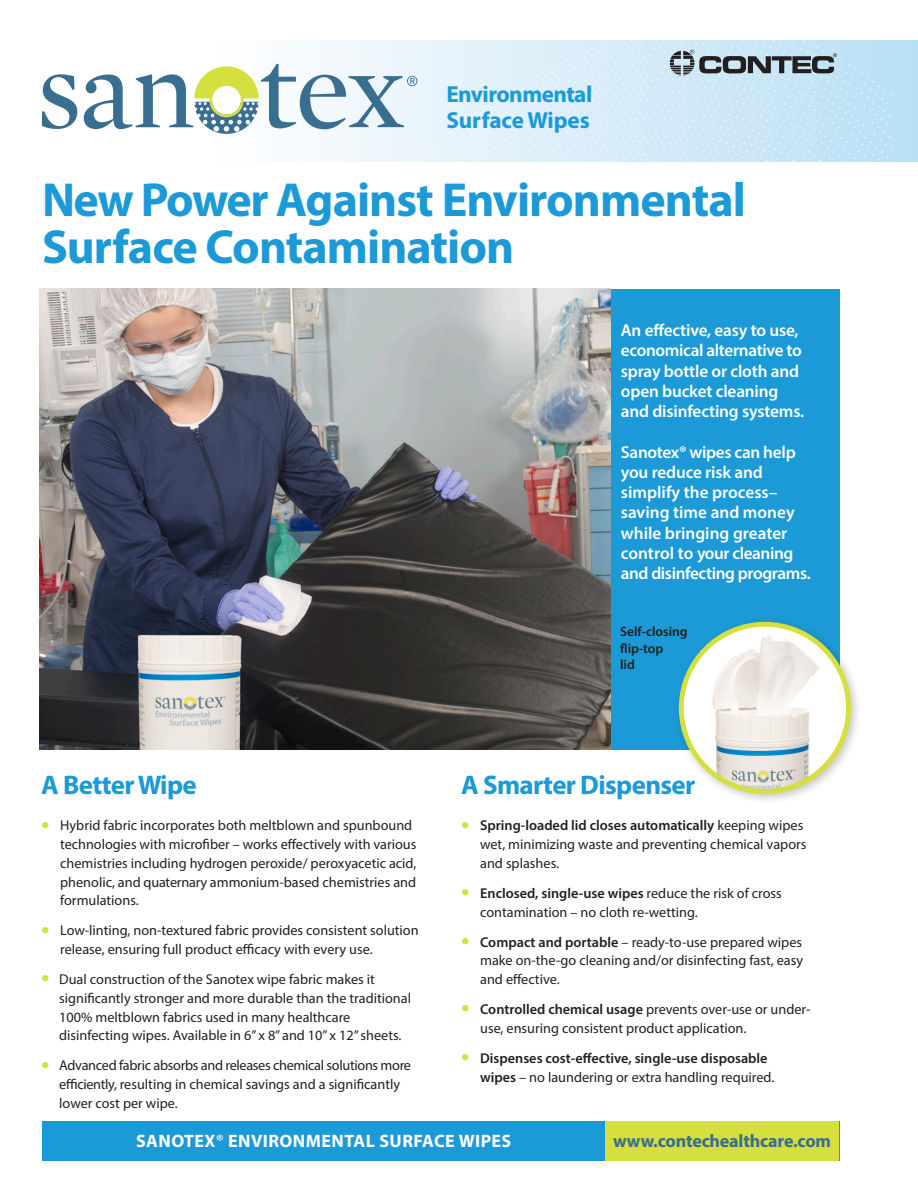
<style>
.page{position:relative;width:918px;height:1188px;background:#fff}
.page>*{position:absolute;margin:0;border:0;box-sizing:border-box;transform-origin:0 0}
.t1{font:700 48px/46.5px "Myriad Pro";letter-spacing:-.02em;color:#1b9ad7}
.t2{font:700 27px "Myriad Pro";letter-spacing:-.025em;color:#1b9ad7}
.t3{font:700 23.25px/25.5px "Myriad Pro";letter-spacing:-.025em;color:#1b9ad7}
.t4{font:700 18px "Myriad Pro";letter-spacing:.025em;color:#fff}
.t5{font:700 18px "Myriad Pro";letter-spacing:-.01em;color:#386e8f}
.t6{font:600 17.25px/20.2px "Myriad Pro";letter-spacing:-.01em;color:#fff}
.t7{font:14.25px/18.8px "Myriad Pro";color:#231f20}
.t8{font:14.25px/18.8px "Myriad Pro";letter-spacing:-.02em;color:#231f20}
.t9{font:600 14.25px/18.8px "Myriad Pro";color:#231f20}
.text{font:600 13.5px/16.5px "Myriad Pro";letter-spacing:-.005em;color:#231f20}
.s1{font-size:30px;color:#d5df3e}
.s2{font-weight:600}
.s3{font-weight:400;font-size:30px;color:#d5df3e}
.s4{font-weight:400}
</style>
<div class="page">
<div style="left:610px;top:289px;width:229px;height:461px;background:#1b9ad7"></div>
<img style="left:40px;top:328px;width:570px;height:422px">
<div style="left:0;top:40px;width:918px;height:122px;background:#b9e0f5"></div>
<svg style="left:0;top:40px;width:893px;height:288px"></svg>
<div style="left:42px;top:1121px;width:797px;height:39px;background:#1b9ad7"></div>
<div style="left:605px;top:1121px;width:234px;height:39px;background:#d5df3e"></div>
<div style="left:673px;top:616px;width:189px;height:189px;background:#231f20;opacity:.25"></div>
<img style="left:681px;top:635px;width:168px;height:157px">
<div style="left:679px;top:622px;width:172px;height:172px;border:5px solid #d5df3e;border-radius:50%"></div>
<svg style="left:42px;top:74px;width:35px;height:55px;background:#a9c0ce"></svg>
<svg style="left:84px;top:64px;width:333px;height:70px;background:#c4d5d5"></svg>
<svg style="left:670px;top:50px;width:167px;height:30px"></svg>
<p class="t3" style="left:446px;top:81px;width:147px">Environmental<br>Surface Wipes</p>
<p class="t1" style="left:42px;top:175px;width:705px">New Power Against Environmental<br>Surface Contamination</p>
<p class="t6" style="left:621px;top:320px;width:182px">An effective, easy to use, economical alternative to spray bottle or cloth and</p>
<p class="t6" style="left:621px;top:380px;width:159px">open bucket cleaning</p>
<p class="t6" style="left:621px;top:401px;width:185px">and disinfecting systems.</p>
<p class="t6" style="left:621px;top:441px;width:177px">Sanotex® wipes can help</p>
<p class="t6" style="left:621px;top:461px;width:192px">you reduce risk and simplify the process– saving time and money while bringing greater control to your cleaning and disinfecting programs.</p>
<p class="t2" style="left:41px;top:768px;width:157px">A Better Wipe</p>
<p class="t7" style="left:60px;top:816px;width:358px;text-indent:-19px"><span class="s1">•</span> Hybrid fabric incorporates both meltblown and spunbound technologies with microfiber – works effectively with various chemistries including hydrogen peroxide/ peroxyacetic acid, phenolic, and quaternary ammonium-based chemistries and formulations.</p>
<p class="t7" style="left:60px;top:921px;width:360px;text-indent:-19px"><span class="s1">•</span> Low-linting, non-textured fabric provides consistent solution release, ensuring full product efficacy with every use.</p>
<p class="t7" style="left:59px;top:970px;width:353px;text-indent:-18px"><span class="s1">•</span> Dual construction of the Sanotex wipe fabric makes it significantly stronger and more durable than the traditional 100% meltblown fabrics used in many healthcare disinfecting wipes. Available in 6” x 8” and 10” x 12” sheets.</p>
<p class="t8" style="left:59px;top:1056px;width:353px;text-indent:-18px"><span class="s1">•</span> Advanced fabric absorbs and releases chemical solutions more efficiently, resulting in chemical savings and a significantly lower cost per wipe.</p>
<p class="text" style="left:620px;top:623px;width:69px">Self-closing flip-top<br>lid</p>
<p class="t2" style="left:461px;top:768px;width:236px">A Smarter Dispenser</p>
<p class="t7" style="left:480px;top:816px;width:328px;text-indent:-19px"><span class="s1">•</span> <span class="s2">Spring-loaded lid closes automatically</span> keeping wipes wet, minimizing waste and preventing chemical vapors and splashes.</p>
<p class="t7" style="left:480px;top:883px;width:303px;text-indent:-19px"><span class="s1">•</span> <span class="s2">Enclosed, single-use wipes</span> reduce the risk of cross contamination – no cloth re-wetting.</p>
<p class="t7" style="left:480px;top:932px;width:324px;text-align:justify;text-indent:-19px"><span class="s1">•</span> <span class="s2">Compact and portable</span> – ready-to-use prepared wipes make on-the-go cleaning and/or disinfecting fast, easy and effective.</p>
<p class="t7" style="left:480px;top:1000px;width:332px;text-indent:-19px"><span class="s1">•</span> <span class="s2">Controlled chemical usage</span> prevents over-use or under&shy;use, ensuring consistent product application.</p>
<p class="t9" style="left:480px;top:1048px;width:296px;text-indent:-19px"><span class="s3">•</span> Dispenses cost-effective, single-use disposable wipes <span class="s4">– no laundering or extra handling required.</span></p>
<p class="t4" style="left:136px;top:1129px;width:377px">SANOTEX<span class="s4">®</span> ENVIRONMENTAL SURFACE WIPES</p>
<p class="t5" style="left:613px;top:1129px;width:219px">www.contechealthcare.com</p>
</div>
